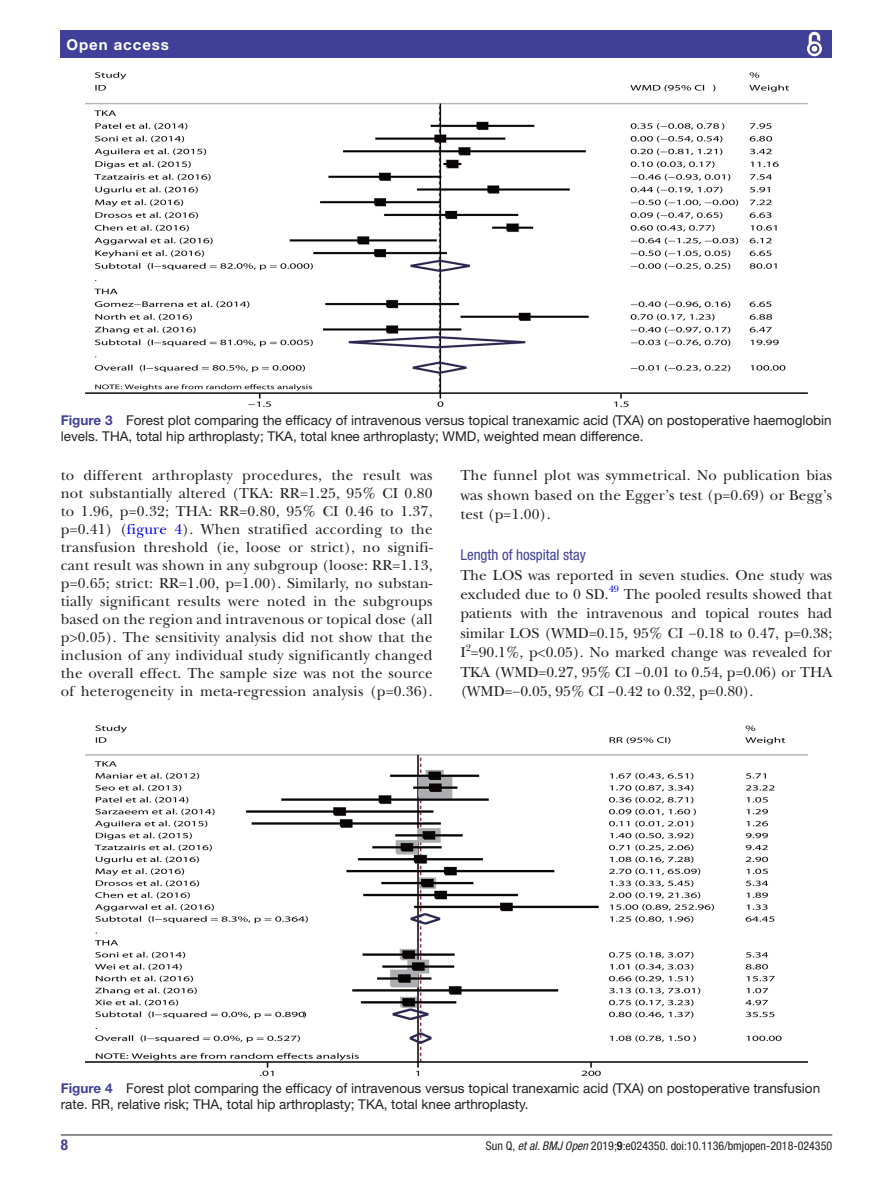
<style>
.page{position:relative;width:893px;height:1191px;background:#fff}
.page>*{position:absolute;margin:0;border:0;box-sizing:border-box;transform-origin:0 0}
.t1{font:15px/18px "New Baskerville";letter-spacing:.015em;color:#231f20;text-align:justify}
.t2{font:condensed 15px "Helvetica Neue LT Std";color:#414099}
.t3{font:700 15px "Helvetica Neue LT Std";letter-spacing:.065em;color:#fff}
.t4{font:700 condensed 15px "Helvetica Neue LT Std";color:#414099}
.t5{font:13.5px/16.2px "Helvetica Neue LT Std";color:#231f20}
.t6{font:condensed 12px "Helvetica Neue LT Std";color:#231f20}
.t7{font:9.9px "New Baskerville";color:#231f20}
.s1{font-weight:700;color:#414099}
.s2{color:#00f}
.s3{font-style:italic}
.s4{font-weight:700}
</style>
<div class="page">
<hr style="left:61px;top:1134px;width:771px;height:1px;background:#231f20">
<div style="left:61px;top:31px;width:771px;height:27px;background:#414099"></div>
<svg style="left:807px;top:31px;width:15px;height:26px"></svg>
<img style="left:85px;top:73px;width:723px;height:334px">
<img style="left:85px;top:726px;width:723px;height:349px">
<p class="t3" style="left:66px;top:35px;width:104px">Open access</p>
<p class="t5" style="left:61px;top:411px;width:772px"><span class="s1">Figure 3</span> Forest plot comparing the efficacy of intravenous versus topical tranexamic acid (TXA) on postoperative haemoglobin levels. THA, total hip arthroplasty; TKA, total knee arthroplasty; WMD, weighted mean difference.</p>
<p class="t1" style="left:61px;top:466px;width:373px">to different arthroplasty procedures, the result was not substantially altered (TKA: RR=1.25, 95% CI 0.80 to 1.96, p=0.32; THA: RR=0.80, 95% CI 0.46 to 1.37, p=0.41) (<span class="s2">figure 4</span>). When stratified according to the transfusion threshold (ie, loose or strict), no signifi&shy;cant result was shown in any subgroup (loose: RR=1.13, p=0.65; strict: RR=1.00, p=1.00). Similarly, no substan&shy;tially significant results were noted in the subgroups based on the region and intravenous or topical dose (all p&gt;0.05). The sensitivity analysis did not show that the inclusion of any individual study significantly changed the overall effect. The sample size was not the source of heterogeneity in meta-regression analysis (p=0.36).</p>
<p class="t1" style="left:460px;top:466px;width:373px;line-height:19.4px">The funnel plot was symmetrical. No publication bias was shown based on the Egger’s test (p=0.69) or Begg’s test (p=1.00).</p>
<p class="t2" style="left:460px;top:546px;width:127px">Length of hospital stay</p>
<p class="t1" style="left:460px;top:565px;width:373px;line-height:19.4px">The LOS was reported in seven studies. One study was excluded due to 0 SD.<sup>49</sup> The pooled results showed that patients with the intravenous and topical routes had similar LOS (WMD=0.15, 95% CI −0.18 to 0.47, p=0.38; I =90.1%, p&lt;0.05). No marked change was revealed for</p>
<p class="t7" style="left:466px;top:641px;width:7px">2</p>
<p class="t1" style="left:460px;top:662px;width:373px;line-height:19.4px">TKA (WMD=0.27, 95% CI −0.01 to 0.54, p=0.06) or THA (WMD=−0.05, 95% CI −0.42 to 0.32, p=0.80).</p>
<p class="t5" style="left:61px;top:1080px;width:761px"><span class="s1">Figure 4</span> Forest plot comparing the efficacy of intravenous versus topical tranexamic acid (TXA) on postoperative transfusion rate. RR, relative risk; THA, total hip arthroplasty; TKA, total knee arthroplasty.</p>
<p class="t4" style="left:61px;top:1135px;width:9px">8</p>
<p class="t6" style="left:486px;top:1138px;width:348px">Sun Q, <span class="s3">et al</span>. <span class="s3">BMJ Open</span> 2019;<span class="s4">9</span>:e024350. doi:10.1136/bmjopen-2018-024350</p>
</div>
